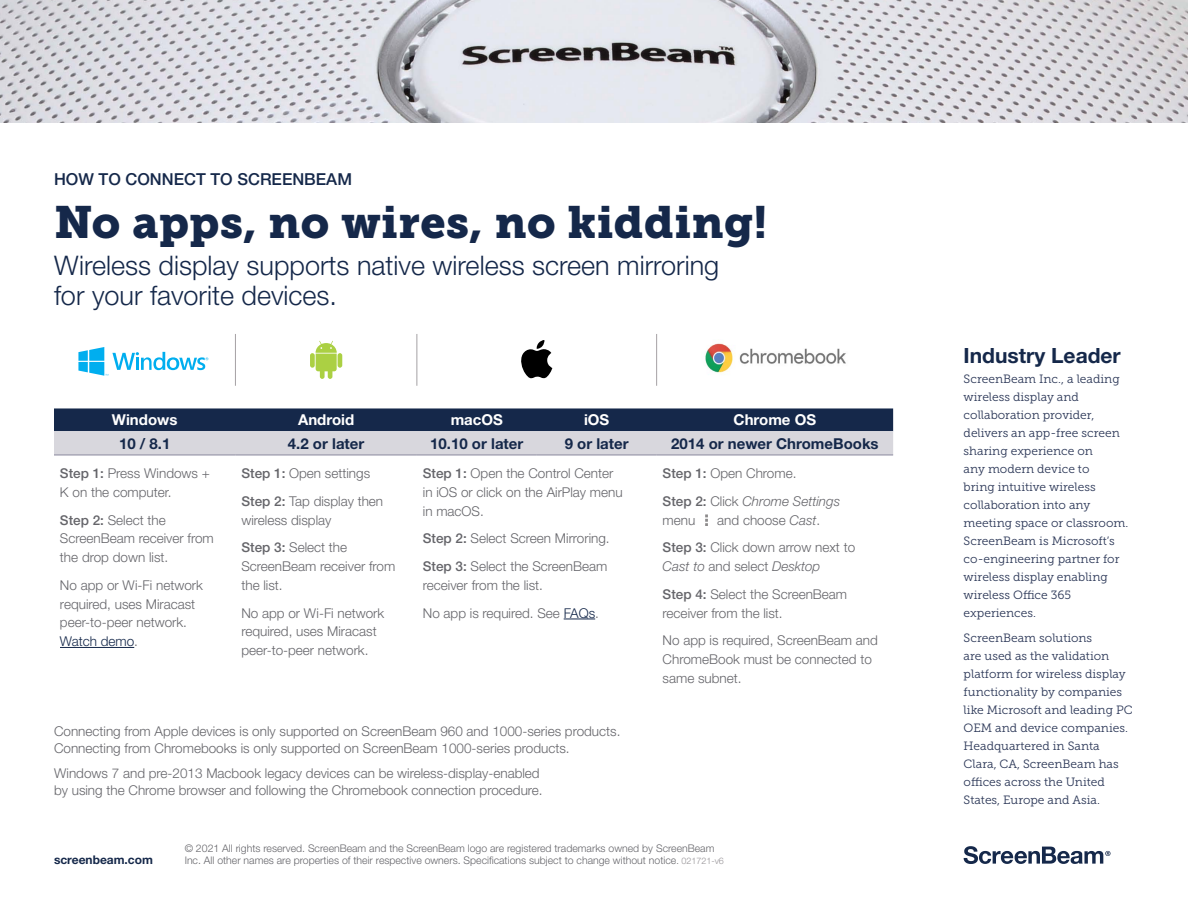
<style>
.page{position:relative;width:1188px;height:918px;background:#fff}
.page>*{position:absolute;margin:0;border:0;box-sizing:border-box;transform-origin:0 0}
.t1{font:45px "Museo Slab 900";letter-spacing:.01em;color:#15284a}
.t2{font:300 27px/30px "Helvetica Neue LT Std";color:#15284a}
.t3{font:700 21px "Helvetica Neue LT Std";color:#15284a}
.t4{font:500 16.5px "Helvetica Neue LT Std";color:#15284a}
.t5{font:700 15px "Helvetica Neue LT Std";color:#15284a}
.t6{font:700 15px "Helvetica Neue LT Std";color:#fff}
.t7{font:300 13.5px/18.8px "Helvetica Neue LT Std";color:#65656a}
.t8{font:12px/18px "Museo Slab 300";color:#293555}
.t9{font:700 12px "Helvetica Neue LT Std";color:#15284a}
.t10{font:300 10.5px/12px "Helvetica Neue LT Std";color:#65656a}
.s1{font-weight:500}
.s2{color:#15284a}
.s3{font-style:italic}
.s4{font-size:9px}
.s5{font-size:9px;color:#969397}
</style>
<div class="page">
<img style="left:0;top:0;width:1188px;height:122px">
<svg style="left:964px;top:846px;width:147px;height:18px"></svg>
<svg style="left:54px;top:408px;width:839px;height:47px;background:#798296"></svg>
<hr style="left:54px;top:455px;width:181px;height:1px;background:#89889d">
<hr style="left:657px;top:455px;width:236px;height:1px;background:#89889d">
<hr style="left:235px;top:334px;width:1px;height:52px;background:#a5a1a4">
<hr style="left:417px;top:334px;width:1px;height:52px;background:#a5a1a4">
<hr style="left:656px;top:334px;width:1px;height:52px;background:#a5a1a4">
<hr style="left:235px;top:455px;width:182px;height:1px;background:#89889d">
<hr style="left:417px;top:455px;width:120px;height:1px;background:#89889d">
<hr style="left:537px;top:455px;width:120px;height:1px;background:#89889d">
<svg style="left:78px;top:347px;width:130px;height:29px"></svg>
<svg style="left:337px;top:352px;width:6px;height:17px"></svg>
<svg style="left:310px;top:340px;width:32px;height:39px"></svg>
<svg style="left:521px;top:340px;width:31px;height:38px"></svg>
<img style="left:705px;top:343px;width:141px;height:31px">
<hr style="left:60px;top:647px;width:74px;height:1px;background:#15284a">
<hr style="left:564px;top:619px;width:31px;height:1px;background:#15284a">
<img style="left:705px;top:514px;width:3px;height:11px">
<p class="t4" style="left:54px;top:169px;width:300px">HOW TO CONNECT TO SCREENBEAM</p>
<h1 class="t1" style="left:54px;top:197px;width:715px">No apps, no wires, no kidding!</h1>
<h2 class="t2" style="left:54px;top:250px;width:667px">Wireless display supports native wireless screen mirroring for your favorite devices.</h2>
<p class="t6" style="left:112px;top:411px;width:67px">Windows</p>
<p class="t6" style="left:298px;top:411px;width:58px">Android</p>
<p class="t6" style="left:451px;top:411px;width:54px">macOS</p>
<p class="t6" style="left:584px;top:411px;width:27px">iOS</p>
<p class="t6" style="left:734px;top:411px;width:84px">Chrome OS</p>
<p class="t5" style="left:119px;top:434px;width:53px">10 / 8.1</p>
<p class="t5" style="left:288px;top:434px;width:78px">4.2 or later</p>
<p class="t5" style="left:430px;top:434px;width:95px">10.10 or later</p>
<p class="t5" style="left:565px;top:434px;width:65px">9 or later</p>
<p class="t5" style="left:671px;top:434px;width:209px">2014 or newer ChromeBooks</p>
<p class="t7" style="left:60px;top:464px;width:151px"><span class="s1">Step 1:</span> Press Windows +<br>K on the computer.</p>
<p class="t7" style="left:60px;top:510px;width:155px"><span class="s1">Step 2:</span> Select the<br>ScreenBeam receiver from the drop down list.</p>
<p class="t7" style="left:60px;top:575px;width:144px">No app or Wi-Fi network required, uses Miracast peer-to-peer network.<br><span class="s2">Watch demo</span>.</p>
<p class="t7" style="left:423px;top:464px;width:201px"><span class="s1">Step 1:</span> Open the Control Center in iOS or click on the AirPlay menu in macOS.</p>
<p class="t7" style="left:423px;top:524px;width:188px;line-height:27.8px"><span class="s1">Step 2:</span> Select Screen Mirroring.<br><span class="s1">Step 3:</span> Select the ScreenBeam</p>
<p class="t7" style="left:423px;top:571px;width:178px;line-height:27.8px">receiver from the list.<br>No app is required. See <span class="s2">FAQs</span>.</p>
<p class="t7" style="left:241px;top:459px;width:143px;line-height:27.8px"><span class="s1">Step 1:</span> Open settings<br><span class="s1">Step 2:</span> Tap display then</p>
<p class="t7" style="left:241px;top:506px;width:107px;line-height:27.8px">wireless display<br><span class="s1">Step 3:</span> Select the</p>
<p class="t7" style="left:241px;top:557px;width:155px">ScreenBeam receiver from the list.</p>
<p class="t7" style="left:241px;top:603px;width:144px">No app or Wi-Fi network required, uses Miracast peer-to-peer network.</p>
<p class="t7" style="left:663px;top:459px;width:179px;line-height:27.8px"><span class="s1">Step 1:</span> Open Chrome.<br><span class="s1">Step 2:</span> Click <span class="s3">Chrome Settings</span></p>
<p class="t7" style="left:663px;top:510px;width:34px">menu</p>
<p class="t7" style="left:663px;top:506px;width:194px;line-height:27.8px;text-indent:55px">and choose <span class="s3">Cast</span>.<br><span class="s1">Step 3:</span> Click down arrow next to</p>
<p class="t7" style="left:663px;top:552px;width:186px;line-height:27.8px"><span class="s3">Cast to</span> and select <span class="s3">Desktop<br></span><span class="s1">Step 4:</span> Select the ScreenBeam</p>
<p class="t7" style="left:663px;top:599px;width:217px;line-height:27.8px">receiver from the list.<br>No app is required, ScreenBeam and</p>
<p class="t7" style="left:663px;top:650px;width:211px">ChromeBook must be connected to same subnet.</p>
<p class="t7" style="left:54px;top:723px;width:568px;line-height:16.5px">Connecting from Apple devices is only supported on ScreenBeam 960 and 1000-series products.<br>Connecting from Chromebooks is only supported on ScreenBeam 1000-series products.</p>
<p class="t7" style="left:54px;top:765px;width:490px;line-height:16.5px">Windows 7 and pre-2013 Macbook legacy devices can be wireless-display-enabled by using the Chrome browser and following the Chromebook connection procedure.</p>
<p class="t9" style="left:54px;top:852px;width:101px">screenbeam.com</p>
<p class="t10" style="left:185px;top:842px;width:541px">© 2021 All rights reserved. ScreenBeam and the ScreenBeam logo are registered trademarks owned by ScreenBeam<br>Inc. All other names are properties of their respective owners. Specifications subject to change without notice<span class="s4">.</span> <span class="s5">021721-v6</span></p>
<h3 class="t3" style="left:964px;top:342px;width:159px">Industry Leader</h3>
<p class="t8" style="left:964px;top:370px;width:166px">ScreenBeam Inc., a leading wireless display and collaboration provider, delivers an app-free screen sharing experience on<br>any modern device to<br>bring intuitive wireless collaboration into any meeting space or classroom.<br>ScreenBeam is Microsoft’s co-engineering partner for wireless display enabling wireless Office 365 experiences.</p>
<p class="t8" style="left:964px;top:628px;width:171px">ScreenBeam solutions<br>are used as the validation platform for wireless display functionality by companies like Microsoft and leading PC<br>OEM and device companies.<br>Headquartered in Santa<br>Clara, CA, ScreenBeam has offices across the United<br>States, Europe and Asia.</p>
</div>
